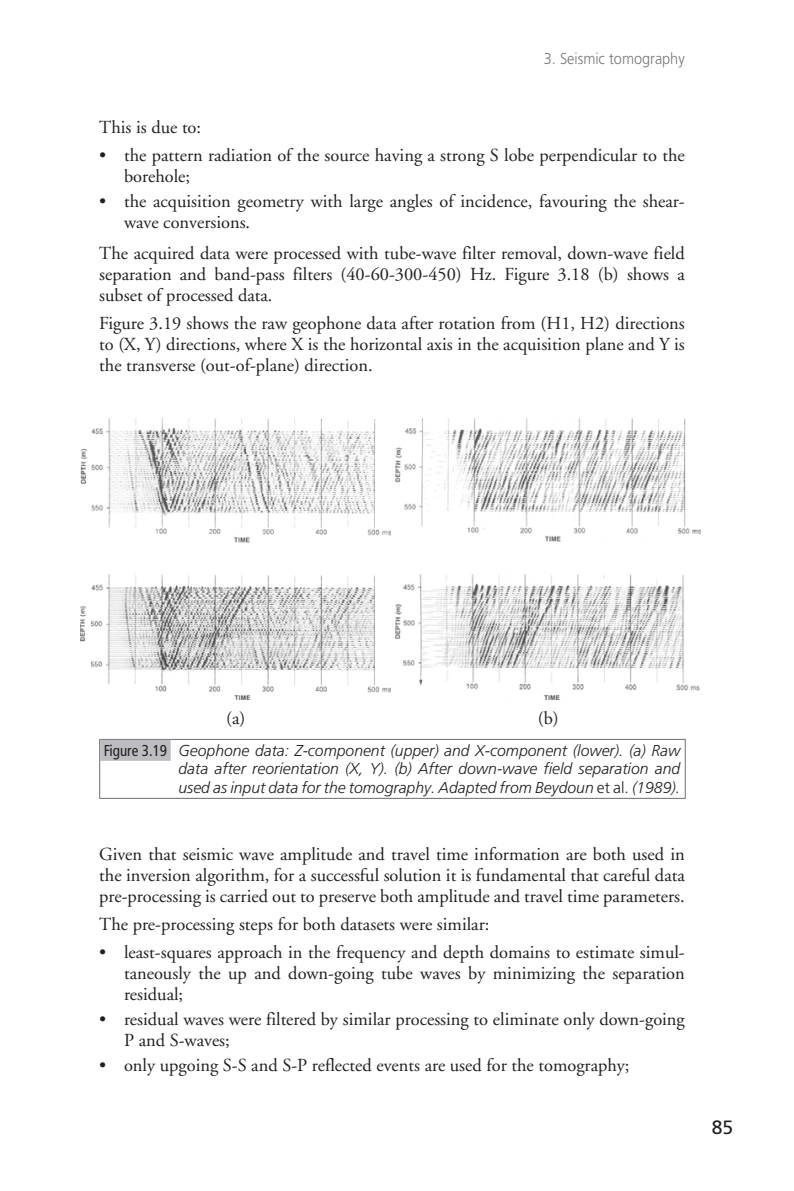
<style>
.page{position:relative;width:794px;height:1191px;background:#fff}
.page>*{position:absolute;margin:0;border:0;box-sizing:border-box;transform-origin:0 0}
.t1{font:19.25px "Frutiger";color:#231f20}
.t2{font:18.38px/21px "Adobe Garamond";color:#231f20;text-align:justify}
.t3{font:italic 300 15.75px/18.9px "Frutiger";color:#231f20;text-align:justify}
.t4{font:300 15.75px "Frutiger";color:#76787b;scale:.92 1}
.s1{font-weight:400;font-style:normal;font-stretch:condensed}
.s2{font-style:normal}
</style>
<div class="page">
<img style="left:81px;top:418px;width:309px;height:281px">
<img style="left:396px;top:418px;width:305px;height:281px">
<hr style="left:99px;top:739px;width:586px;height:1px;background:#6c6d70">
<hr style="left:99px;top:740px;width:1px;height:58px;background:#6c6d70">
<hr style="left:685px;top:740px;width:1px;height:58px;background:#6c6d70">
<hr style="left:99px;top:798px;width:586px;height:1px;background:#6c6d70">
<div style="left:100px;top:740px;width:71px;height:21px;background:#bcbdc0"></div>
<p class="t4" style="left:544px;top:49px;width:155px">3. Seismic tomography</p>
<p class="t2" style="left:99px;top:117px;width:103px">This is due to:</p>
<p class="t2" style="left:124px;top:145px;width:562px;text-indent:-25px">• the pattern radiation of the source having a strong S lobe perpendicular to the borehole;</p>
<p class="t2" style="left:124px;top:191px;width:562px;text-indent:-25px">• the acquisition geometry with large angles of incidence, favouring the shear&shy;wave conversions.</p>
<p class="t2" style="left:99px;top:243px;width:587px">The acquired data were processed with tube-wave filter removal, down-wave field separation and band-pass filters (40-60-300-450) Hz. Figure 3.18 (b) shows a subset of processed data.</p>
<p class="t2" style="left:99px;top:313px;width:587px">Figure 3.19 shows the raw geophone data after rotation from (H1, H2) directions to (X, Y) directions, where X is the horizontal axis in the acquisition plane and Y is the transverse (out-of-plane) direction.</p>
<p class="t2" style="left:226px;top:708px;width:21px">(a)</p>
<p class="t2" style="left:538px;top:708px;width:22px">(b)</p>
<p class="t3" style="left:178px;top:741px;width:503px;text-indent:-75px"><span class="s1">Figure 3.19</span> Geophone data: Z-component (upper) and X-component (lower). (a) Raw data after reorientation (X, Y). (b) After down-wave field separation and used as input data for the tomography. Adapted from Beydoun <span class="s2">et al.</span> (1989).</p>
<p class="t2" style="left:99px;top:843px;width:587px">Given that seismic wave amplitude and travel time information are both used in the inversion algorithm, for a successful solution it is fundamental that careful data pre-processing is carried out to preserve both amplitude and travel time parameters.</p>
<p class="t2" style="left:99px;top:914px;width:392px">The pre-processing steps for both datasets were similar:</p>
<p class="t2" style="left:124px;top:942px;width:562px;text-indent:-25px">• least-squares approach in the frequency and depth domains to estimate simul&shy;taneously the up and down-going tube waves by minimizing the separation residual;</p>
<p class="t2" style="left:124px;top:1009px;width:562px;text-indent:-25px">• residual waves were filtered by similar processing to eliminate only down-going<br>P and S-waves;</p>
<p class="t2" style="left:99px;top:1055px;width:532px">• only upgoing S-S and S-P reflected events are used for the tomography;</p>
<p class="t1" style="left:712px;top:1116px;width:23px">85</p>
</div>
